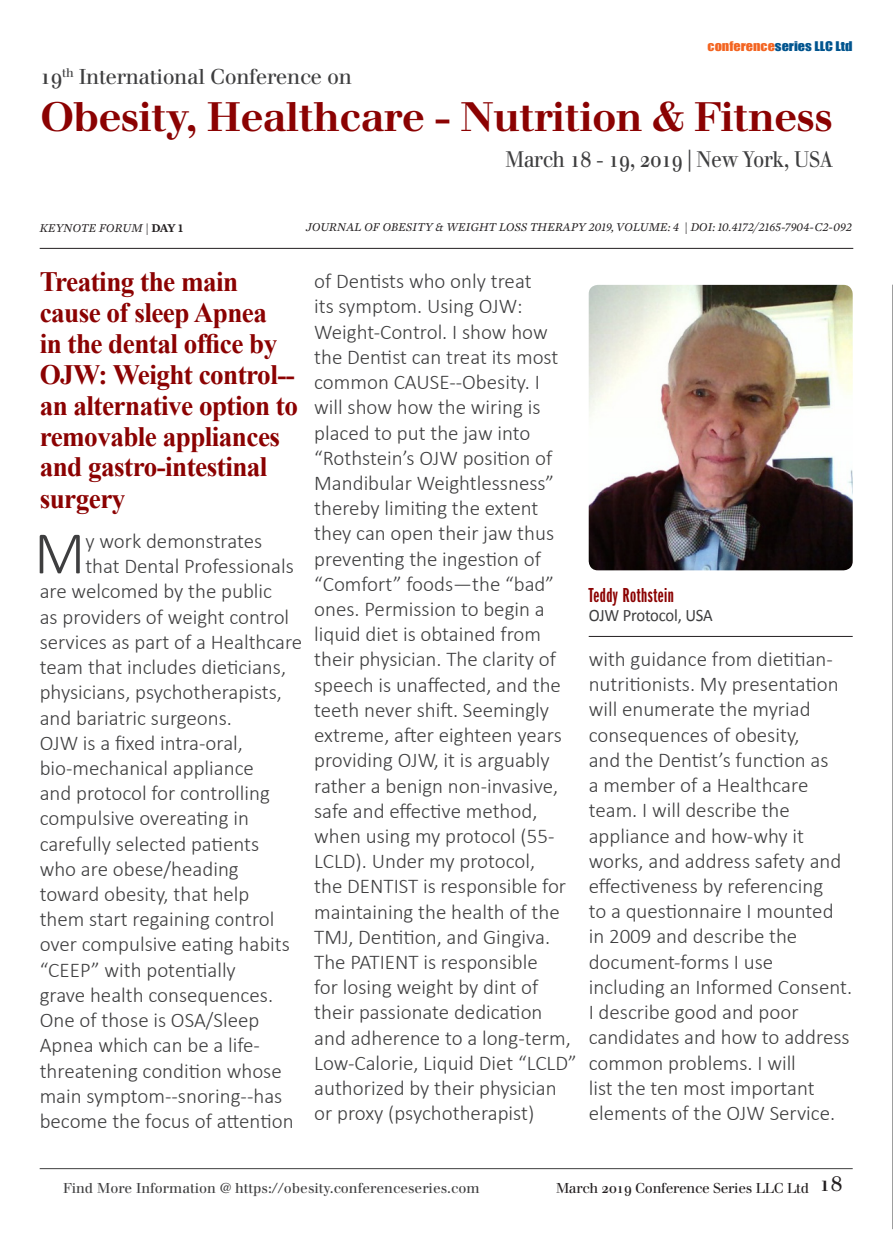
<style>
.page{position:relative;width:893px;height:1241px;background:#fff}
.page>*{position:absolute;margin:0;border:0;box-sizing:border-box;transform-origin:0 0}
.Abstract{font:300 60.73px "Calibri";color:#3e3e3f}
.t1{font:700 40.25px "Justus";letter-spacing:-.02em;color:#8b0202}
.t2{font:700 28px/31px "Times New Roman";letter-spacing:-.02em;color:#8b0202}
.t3{font:22.05px "Justus Oldstyle";letter-spacing:-.02em;color:#3e3e3f;scale:.9 1}
.Abstract-2{font:300 21px/25.2px "Calibri";color:#3e3e3f}
.t4{font:21px "Justus Oldstyle";letter-spacing:-.02em;color:#3e3e3f}
.t5{font:21px "ITC Franklin Gothic Std Dm X Cp";letter-spacing:.025em;color:#8b0202}
.t6{font:17.5px "Calibri";letter-spacing:-.01em;color:#3e3e3f;scale:.95 1}
.t7{font:14px "Justus Oldstyle";color:#3e3e3f}
.t8{font:14px "Justus Oldstyle";letter-spacing:-.02em;color:#231f20}
.t9{font:italic 12.25px "Mercury Text G1";letter-spacing:-.01em;color:#231f20}
.t10{font:12.25px "Impact";color:#00548e;scale:1.16 1}
.s1{color:#f36421}
.s2{font-weight:600;font-style:normal}
.s3{font-size:21px}
</style>
<div class="page">
<hr style="left:40px;top:1168px;width:813px;height:1px;background:#3e3e3f">
<hr style="left:40px;top:248px;width:813px;height:1px;background:#231f20">
<img style="left:589px;top:285px;width:264px;height:285px">
<hr style="left:892px;top:284px;width:1px;height:944px;background:#3e3e3f">
<hr style="left:589px;top:636px;width:264px;height:1px;background:#231f20">
<p class="t10" style="left:708px;top:37px;width:126px"><span class="s1">conference</span>series LLC Ltd</p>
<p class="t4" style="left:40px;top:64px;width:314px">19<sup>th</sup> International Conference on</p>
<h2 class="t1" style="left:40px;top:92px;width:795px">Obesity, Healthcare - Nutrition &amp; Fitness</h2>
<p class="t3" style="left:505px;top:146px;width:365px">March 18 - 19, 2019 | New York, USA</p>
<p class="t9" style="left:40px;top:220px;width:145px">KEYNOTE FORUM | <span class="s2">DAY 1</span></p>
<p class="t9" style="left:306px;top:220px;width:548px">JOURNAL OF OBESITY &amp; WEIGHT LOSS THERAPY 2019, VOLUME: 4 | DOI: 10.4172/2165-7904-C2-092</p>
<p class="t2" style="left:40px;top:266px;width:260px">Treating the main cause of sleep Apnea<br>in the dental office by<br>OJW: Weight control-- an alternative option to removable appliances and gastro-intestinal surgery</p>
<p class="Abstract" style="left:34px;top:515px;width:53px">M</p>
<p class="Abstract-2" style="left:85px;top:528px;width:178px">y work demonstrates</p>
<p class="Abstract-2" style="left:85px;top:553px;width:210px">that Dental Professionals</p>
<p class="Abstract-2" style="left:40px;top:578px;width:234px">are welcomed by the public</p>
<p class="Abstract-2" style="left:40px;top:603px;width:251px">as providers of weight control</p>
<p class="Abstract-2" style="left:40px;top:629px;width:264px">services as part of a Healthcare</p>
<p class="Abstract-2" style="left:40px;top:654px;width:248px">team that includes dieticians,</p>
<p class="Abstract-2" style="left:40px;top:679px;width:244px">physicians, psychotherapists,</p>
<p class="Abstract-2" style="left:40px;top:704px;width:194px">and bariatric surgeons.</p>
<p class="Abstract-2" style="left:40px;top:729px;width:205px">OJW is a fixed intra-oral,</p>
<p class="Abstract-2" style="left:40px;top:755px;width:216px">bio-mechanical appliance</p>
<p class="Abstract-2" style="left:40px;top:780px;width:232px">and protocol for controlling</p>
<p class="Abstract-2" style="left:40px;top:805px;width:211px">compulsive overeating in</p>
<p class="Abstract-2" style="left:40px;top:830px;width:221px">carefully selected patients</p>
<p class="Abstract-2" style="left:40px;top:855px;width:201px">who are obese/heading</p>
<p class="Abstract-2" style="left:40px;top:881px;width:211px">toward obesity, that help</p>
<p class="Abstract-2" style="left:40px;top:906px;width:236px">them start regaining control</p>
<p class="Abstract-2" style="left:40px;top:931px;width:252px">over compulsive eating habits</p>
<p class="Abstract-2" style="left:40px;top:956px;width:198px">“CEEP” with potentially</p>
<p class="Abstract-2" style="left:40px;top:981px;width:235px">grave health consequences.</p>
<p class="Abstract-2" style="left:40px;top:1007px;width:221px">One of those is OSA/Sleep</p>
<p class="Abstract-2" style="left:40px;top:1032px;width:222px">Apnea which can be a life-</p>
<p class="Abstract-2" style="left:40px;top:1057px;width:244px">threatening condition whose</p>
<p class="Abstract-2" style="left:40px;top:1082px;width:244px">main symptom--snoring--has</p>
<p class="Abstract-2" style="left:40px;top:1107px;width:255px">become the focus of attention</p>
<p class="Abstract-2" style="left:314px;top:268px;width:264px">of Dentists who only treat<br>its symptom. Using OJW:<br>Weight-Control. I show how the Dentist can treat its most common CAUSE--Obesity. I<br>will show how the wiring is placed to put the jaw into “Rothstein’s OJW position of<br>Mandibular Weightlessness” thereby limiting the extent they can open their jaw thus preventing the ingestion of “Comfort” foods—the “bad” ones. Permission to begin a liquid diet is obtained from their physician. The clarity of speech is unaffected, and the teeth never shift. Seemingly extreme, after eighteen years providing OJW, it is arguably rather a benign non-invasive, safe and effective method, when using my protocol (55-<br>LCLD). Under my protocol,<br>the DENTIST is responsible for maintaining the health of the<br>TMJ, Dentition, and Gingiva.<br>The PATIENT is responsible<br>for losing weight by dint of their passionate dedication and adherence to a long-term,<br>Low-Calorie, Liquid Diet “LCLD” authorized by their physician or proxy (psychotherapist)</p>
<p class="t5" style="left:589px;top:583px;width:87px">Teddy Rothstein</p>
<p class="t6" style="left:589px;top:604px;width:132px">OJW Protocol, USA</p>
<p class="Abstract-2" style="left:589px;top:646px;width:265px">with guidance from dietitian&shy;nutritionists. My presentation will enumerate the myriad consequences of obesity,<br>and the Dentist’s function as<br>a member of a Healthcare team. I will describe the appliance and how-why it works, and address safety and effectiveness by referencing<br>to a questionnaire I mounted in 2009 and describe the document-forms I use including an Informed Consent.<br>I describe good and poor candidates and how to address common problems. I will<br>list the ten most important elements of the OJW Service.</p>
<p class="t7" style="left:63px;top:1178px;width:418px">Find More Information @ https://obesity.conferenceseries.com</p>
<p class="t8" style="left:556px;top:1178px;width:288px">March 2019 Conference Series LLC Ltd <span class="s3">18</span></p>
</div>
